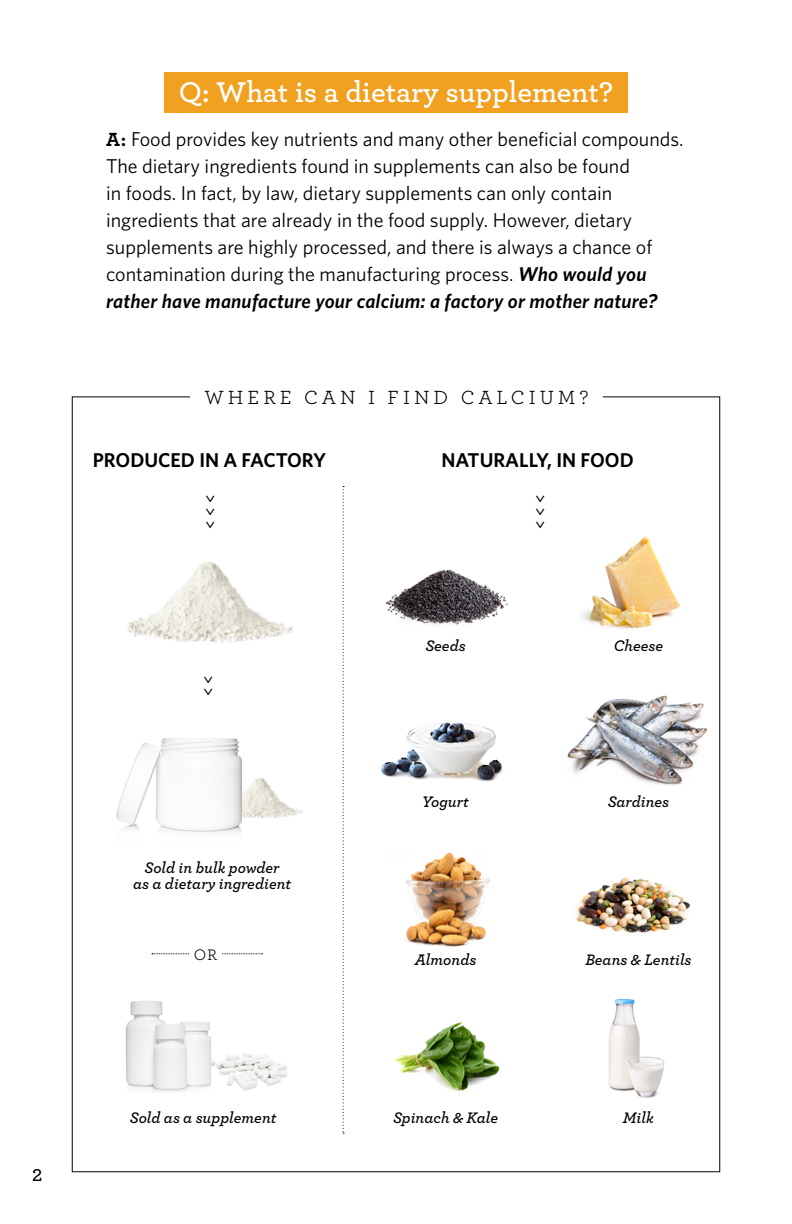
<style>
.page{position:relative;width:792px;height:1224px;background:#fff}
.page>*{position:absolute;margin:0;border:0;box-sizing:border-box;transform-origin:0 0}
.t1{font:600 30px "Archer";color:#fff}
.t2{font:24px "Archer";color:#000}
.t3{font:20px/27px "Whitney";color:#000}
.t4{font:600 20px "Whitney";color:#000}
.t5{font:20px "Archer";letter-spacing:.2em;color:#000}
.t6{font:600 18px "Archer";color:#000}
.t7{font:italic 600 16px/16px "Archer";color:#000;text-align:center}
.t8{font:16px "Archer";color:#000}
.s1{font-family:"Archer";font-weight:700}
.s2{font-weight:600;font-style:italic}
</style>
<div class="page">
<div style="left:164px;top:72px;width:464px;height:40px;background:#f1a01f"></div>
<img style="left:385px;top:569px;width:123px;height:56px">
<img style="left:381px;top:722px;width:122px;height:60px">
<img style="left:575px;top:877px;width:116px;height:56px">
<img style="left:608px;top:998px;width:57px;height:100px">
<img style="left:582px;top:536px;width:99px;height:93px">
<img style="left:567px;top:695px;width:141px;height:90px">
<img style="left:405px;top:852px;width:85px;height:95px">
<img style="left:395px;top:1022px;width:105px;height:70px">
<img style="left:127px;top:561px;width:167px;height:82px">
<img style="left:242px;top:777px;width:61px;height:41px">
<img style="left:116px;top:738px;width:126px;height:95px">
<img style="left:125px;top:1001px;width:86px;height:91px">
<img style="left:211px;top:1053px;width:77px;height:38px">
<svg style="left:343px;top:486px;width:1px;height:648px"></svg>
<svg style="left:152px;top:953px;width:111px;height:1px"></svg>
<div style="left:189px;top:947px;width:33px;height:17px;background:#fff"></div>
<h1 class="t1" style="left:179px;top:70px;width:436px">Q: What is a dietary supplement?</h1>
<p class="t3" style="left:106px;top:125px;width:579px"><span class="s1">A:</span> Food provides key nutrients and many other beneficial compounds.<br>The dietary ingredients found in supplements can also be found<br>in foods. In fact, by law, dietary supplements can only contain ingredients that are already in the food supply. However, dietary supplements are highly processed, and there is always a chance of contamination during the manufacturing process. <span class="s2">Who would you rather have manufacture your calcium: a factory or mother nature?</span></p>
<p class="t5" style="left:204px;top:384px;width:385px">WHERE CAN I FIND CALCIUM?</p>
<p class="t4" style="left:93px;top:447px;width:235px">PRODUCED IN A FACTORY</p>
<p class="t4" style="left:441px;top:447px;width:194px">NATURALLY, IN FOOD</p>
<p class="t2" style="left:229px;top:494px;width:36px;rotate:90deg">&gt;&gt;&gt;</p>
<p class="t2" style="left:559px;top:494px;width:36px;rotate:90deg">&gt;&gt;&gt;</p>
<p class="t2" style="left:227px;top:675px;width:23px;rotate:90deg">&gt;&gt;</p>
<p class="t7" style="left:133px;top:859px;width:160px">Sold in bulk powder<br>as a dietary ingredient</p>
<p class="t8" style="left:194px;top:944px;width:25px">OR</p>
<p class="t7" style="left:425px;top:636px;width:42px">Seeds</p>
<p class="t7" style="left:614px;top:636px;width:51px">Cheese</p>
<p class="t7" style="left:422px;top:793px;width:48px">Yogurt</p>
<p class="t7" style="left:608px;top:793px;width:63px">Sardines</p>
<p class="t7" style="left:415px;top:950px;width:63px">Almonds</p>
<p class="t7" style="left:585px;top:950px;width:108px">Beans &amp; Lentils</p>
<p class="t6" style="left:32px;top:1161px;width:12px">2</p>
<p class="t7" style="left:130px;top:1109px;width:148px">Sold as a supplement</p>
<p class="t7" style="left:393px;top:1109px;width:106px">Spinach &amp; Kale</p>
<p class="t7" style="left:623px;top:1109px;width:33px">Milk</p>
</div>
